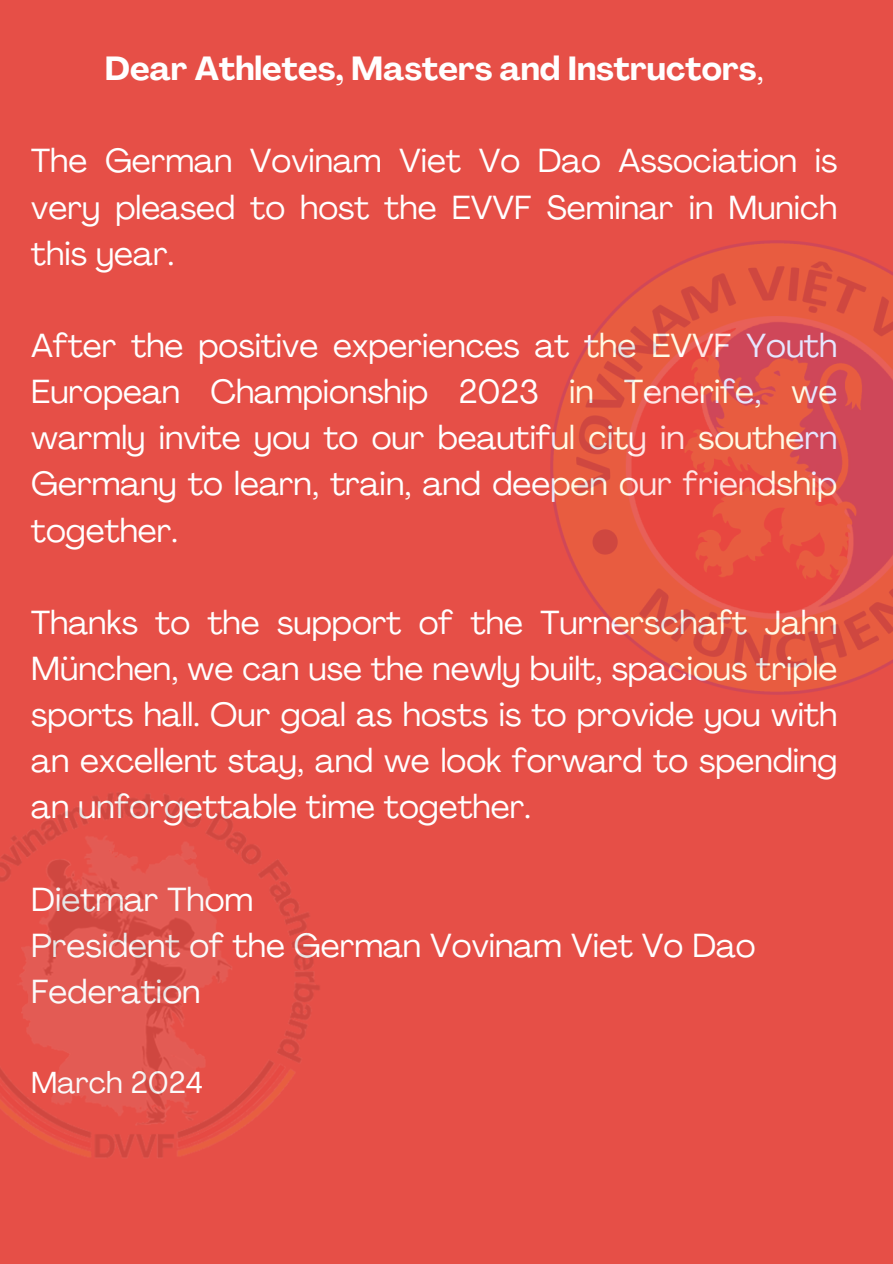
<style>
.page{position:relative;width:893px;height:1264px;background:#fff}
.page>*{position:absolute;margin:0;border:0;box-sizing:border-box;transform-origin:0 0}
.t1{font:33px/46.2px "Agrandir";color:#fff;text-align:justify}
.t2{font:700 33px "Agrandir";color:#fff}
.t3{font:30px "Agrandir";color:#fff}
.s1{font-weight:400}
</style>
<div class="page">
<div style="left:0;top:0;width:892px;height:1263px;background:#e64f47"></div>
<img style="left:0;top:792px;width:320px;height:366px">
<img style="left:550px;top:240px;width:342px;height:455px">
<h1 class="t2" style="left:105px;top:55px;width:660px">Dear Athletes, Masters and Instructors<span class="s1">,</span></h1>
<h1 class="t1" style="left:31px;top:141px;width:807px">The German Vovinam Viet Vo Dao Association is very pleased to host the EVVF Seminar in Munich this year.</h1>
<h1 class="t1" style="left:31px;top:325px;width:807px">After the positive experiences at the EVVF Youth European Championship 2023 in Tenerife, we warmly invite you to our beautiful city in southern Germany to learn, train, and deepen our friendship together.</h1>
<h1 class="t1" style="left:31px;top:602px;width:807px">Thanks to the support of the Turnerschaft Jahn München, we can use the newly built, spacious triple sports hall. Our goal as hosts is to provide you with an excellent stay, and we look forward to spending an unforgettable time together.</h1>
<h1 class="t1" style="left:31px;top:879px;width:725px;text-align:left">Dietmar Thom<br>President of the German Vovinam Viet Vo Dao<br>Federation</h1>
<h1 class="t3" style="left:31px;top:1070px;width:173px">March 2024</h1>
</div>
